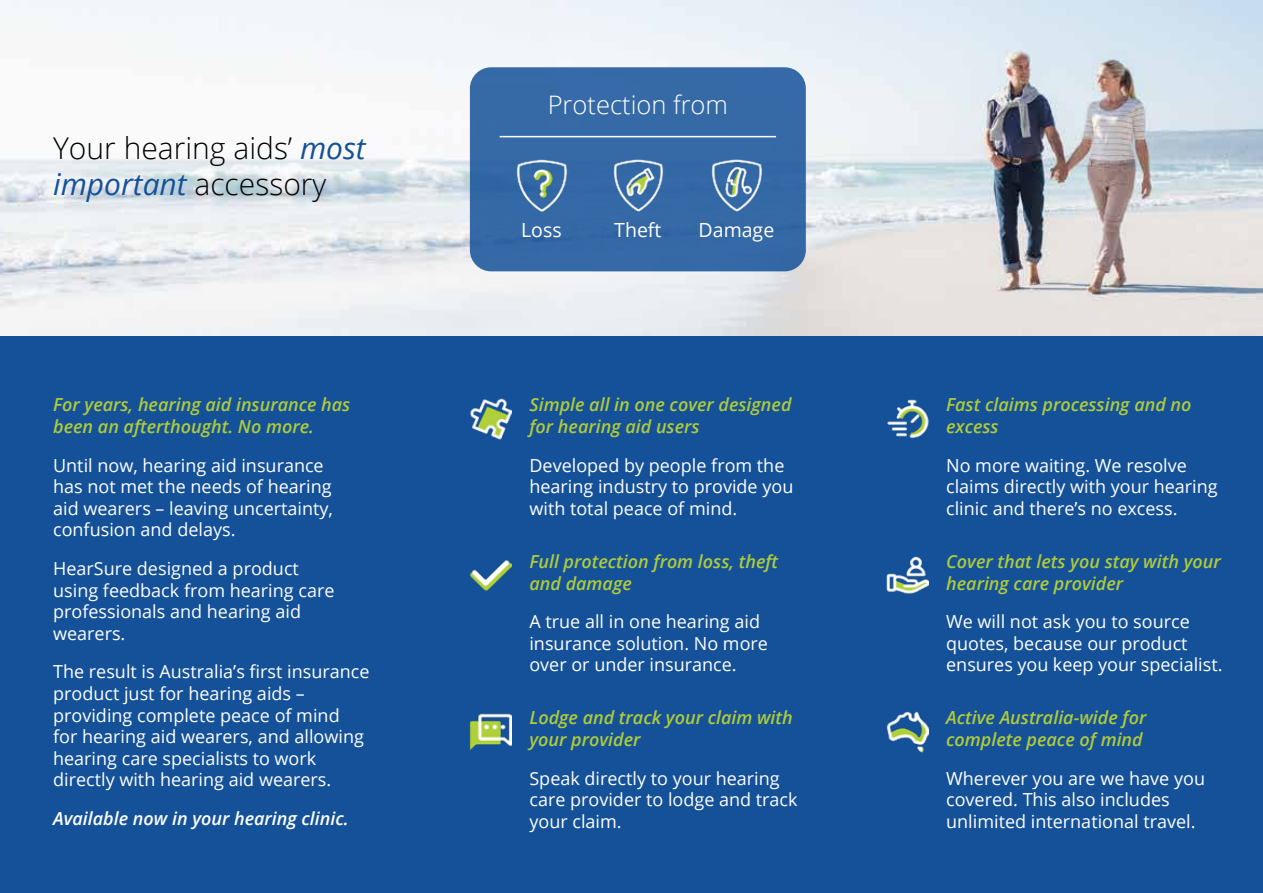
<style>
.page{position:relative;width:1263px;height:893px;background:#fff}
.page>*{position:absolute;margin:0;border:0;box-sizing:border-box;transform-origin:0 0}
.t1{font:300 30px/36px "Open Sans";color:#000}
.t2{font:300 25.5px "Open Sans";color:#fff}
.t3{font:19.5px "Open Sans";color:#fff}
.t4{font:18px/21.6px "Open Sans";color:#fff}
.t5{font:italic 600 18px/21.6px "Open Sans";color:#afcb3a}
.t6{font:italic 600 18px "Open Sans";color:#fff}
.s1{font-weight:400;font-style:italic;color:#145199}
</style>
<div class="page">
<div style="left:0;top:336px;width:1263px;height:557px;background:#145199"></div>
<img style="left:0;top:0;width:1263px;height:336px">
<img style="left:470px;top:398px;width:42px;height:42px">
<img style="left:470px;top:554px;width:42px;height:43px">
<img style="left:470px;top:711px;width:42px;height:42px">
<img style="left:887px;top:398px;width:41px;height:42px">
<img style="left:887px;top:554px;width:41px;height:43px">
<img style="left:887px;top:711px;width:41px;height:42px">
<div style="left:470px;top:67px;width:336px;height:204px;background:#3569a7;border-radius:21px"></div>
<hr style="left:500px;top:136px;width:276px;height:1px;background:#fff">
<img style="left:516px;top:159px;width:51px;height:53px">
<img style="left:613px;top:159px;width:50px;height:53px">
<img style="left:711px;top:159px;width:51px;height:53px">
<h1 class="t1" style="left:53px;top:129px;width:314px">Your hearing aids’ <span class="s1">most important</span> accessory</h1>
<p class="t5" style="left:53px;top:394px;width:299px">For years, hearing aid insurance has been an afterthought. No more.</p>
<p class="t4" style="left:53px;top:454px;width:281px">Until now, hearing aid insurance has not met the needs of hearing aid wearers – leaving uncertainty, confusion and delays.</p>
<p class="t4" style="left:53px;top:557px;width:283px">HearSure designed a product using feedback from hearing care professionals and hearing aid wearers.</p>
<p class="t4" style="left:53px;top:661px;width:318px">The result is Australia’s first insurance product just for hearing aids – providing complete peace of mind<br>for hearing aid wearers, and allowing hearing care specialists to work directly with hearing aid wearers.</p>
<p class="t6" style="left:53px;top:806px;width:297px">Available now in your hearing clinic.</p>
<h2 class="t2" style="left:548px;top:87px;width:182px">Protection from</h2>
<p class="t3" style="left:521px;top:217px;width:42px">Loss</p>
<p class="t3" style="left:614px;top:217px;width:49px">Theft</p>
<p class="t3" style="left:699px;top:217px;width:77px">Damage</p>
<p class="t5" style="left:529px;top:394px;width:264px">Simple all in one cover designed for hearing aid users</p>
<p class="t4" style="left:529px;top:454px;width:265px">Developed by people from the hearing industry to provide you with total peace of mind.</p>
<p class="t5" style="left:529px;top:550px;width:250px">Full protection from loss, theft and damage</p>
<p class="t4" style="left:529px;top:610px;width:240px">A true all in one hearing aid insurance solution. No more over or under insurance.</p>
<p class="t5" style="left:529px;top:707px;width:265px">Lodge and track your claim with your provider</p>
<p class="t4" style="left:529px;top:767px;width:270px">Speak directly to your hearing care provider to lodge and track your claim.</p>
<p class="t5" style="left:946px;top:394px;width:247px">Fast claims processing and no excess</p>
<p class="t4" style="left:946px;top:454px;width:273px">No more waiting. We resolve claims directly with your hearing clinic and there’s no excess.</p>
<p class="t5" style="left:946px;top:550px;width:276px">Cover that lets you stay with your hearing care provider</p>
<p class="t4" style="left:946px;top:610px;width:278px">We will not ask you to source quotes, because our product ensures you keep your specialist.</p>
<p class="t5" style="left:946px;top:707px;width:202px">Active Australia-wide for complete peace of mind</p>
<p class="t4" style="left:946px;top:767px;width:260px">Wherever you are we have you covered. This also includes unlimited international travel.</p>
</div>
